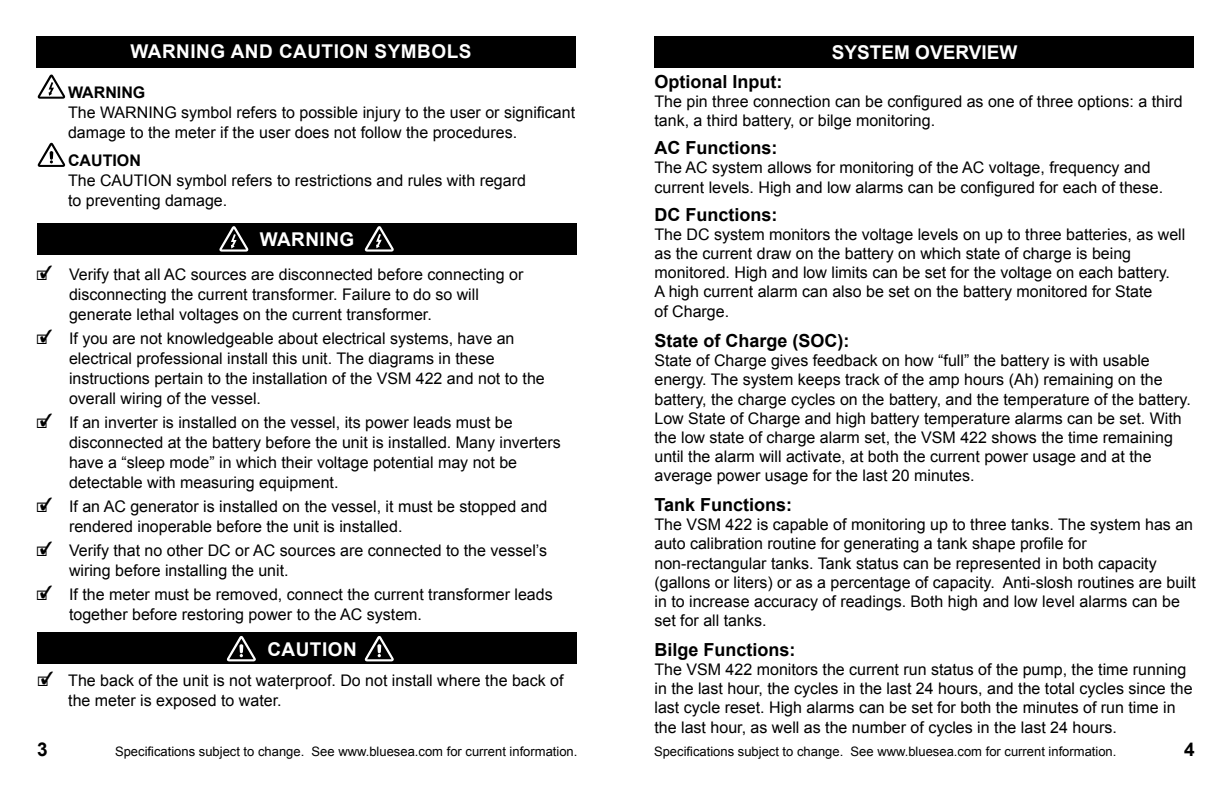
<style>
.page{position:relative;width:1224px;height:792px;background:#fff}
.page>*{position:absolute;margin:0;border:0;box-sizing:border-box;transform-origin:0 0}
.t1{font:700 19px "Arial";letter-spacing:.025em;color:#fff}
.t2{font:700 19px "Arial";color:#fff}
.t3{font:700 19px "Arial";color:#000}
.t4{font:700 18px "Arial";color:#000}
.t5{font:16px/19.2px "Arial";color:#000}
.t6{font:700 16px "Arial";color:#000}
.t7{font:13px "Arial";color:#000}
</style>
<div class="page">
<div style="left:36px;top:36px;width:540px;height:31px;background:#000"></div>
<div style="left:37px;top:633px;width:540px;height:31px;background:#000"></div>
<svg style="left:226px;top:636px;width:30px;height:26px"></svg>
<svg style="left:364px;top:636px;width:30px;height:26px"></svg>
<div style="left:37px;top:223px;width:540px;height:31px;background:#000"></div>
<svg style="left:219px;top:226px;width:30px;height:26px"></svg>
<svg style="left:364px;top:226px;width:30px;height:26px"></svg>
<svg style="left:37px;top:74px;width:29px;height:25px"></svg>
<svg style="left:37px;top:142px;width:29px;height:25px"></svg>
<div style="left:654px;top:36px;width:540px;height:31px;background:#000"></div>
<p class="t3" style="left:37px;top:739px;width:12px">3</p>
<p class="t1" style="left:130px;top:41px;width:342px">WARNING AND CAUTION SYMBOLS</p>
<p class="t6" style="left:68px;top:84px;width:79px">WARNING</p>
<p class="t5" style="left:68px;top:103px;width:509px;line-height:20px">The WARNING symbol refers to possible injury to the user or significant damage to the meter if the user does not follow the procedures.</p>
<p class="t6" style="left:68px;top:152px;width:74px">CAUTION</p>
<p class="t5" style="left:68px;top:171px;width:459px;line-height:20px">The CAUTION symbol refers to restrictions and rules with regard to preventing damage.</p>
<p class="t1" style="left:260px;top:228px;width:96px">WARNING</p>
<p class="t5" style="left:69px;top:264px;width:456px;line-height:20px">Verify that all AC sources are disconnected before connecting or disconnecting the current transformer. Failure to do so will generate lethal voltages on the current transformer.</p>
<p class="t5" style="left:69px;top:328px;width:477px;line-height:20px">If you are not knowledgeable about electrical systems, have an electrical professional install this unit. The diagrams in these instructions pertain to the installation of the VSM 422 and not to the overall wiring of the vessel.</p>
<p class="t5" style="left:69px;top:412px;width:493px;line-height:20px">If an inverter is installed on the vessel, its power leads must be disconnected at the battery before the unit is installed. Many inverters have a “sleep mode” in which their voltage potential may not be detectable with measuring equipment.</p>
<p class="t5" style="left:69px;top:496px;width:480px;line-height:20px">If an AC generator is installed on the vessel, it must be stopped and rendered inoperable before the unit is installed.</p>
<p class="t5" style="left:69px;top:540px;width:480px;line-height:20px">Verify that no other DC or AC sources are connected to the vessel’s wiring before installing the unit.</p>
<p class="t5" style="left:69px;top:584px;width:485px;line-height:20px">If the meter must be removed, connect the current transformer leads together before restoring power to the AC system.</p>
<p class="t1" style="left:267px;top:638px;width:91px">CAUTION</p>
<p class="t5" style="left:68px;top:671px;width:497px;line-height:20px">The back of the unit is not waterproof. Do not install where the back of the meter is exposed to water.</p>
<p class="t7" style="left:115px;top:744px;width:464px">Specifications subject to change. See www.bluesea.com for current information.</p>
<p class="t2" style="left:832px;top:41px;width:187px">SYSTEM OVERVIEW</p>
<p class="t4" style="left:655px;top:71px;width:129px">Optional Input:</p>
<p class="t5" style="left:655px;top:92px;width:530px">The pin three connection can be configured as one of three options: a third tank, a third battery, or bilge monitoring.</p>
<p class="t4" style="left:655px;top:138px;width:124px">AC Functions:</p>
<p class="t5" style="left:655px;top:158px;width:510px">The AC system allows for monitoring of the AC voltage, frequency and current levels. High and low alarms can be configured for each of these.</p>
<p class="t4" style="left:655px;top:204px;width:124px">DC Functions:</p>
<p class="t5" style="left:655px;top:225px;width:532px">The DC system monitors the voltage levels on up to three batteries, as well as the current draw on the battery on which state of charge is being monitored. High and low limits can be set for the voltage on each battery.<br>A high current alarm can also be set on the battery monitored for State<br>of Charge.</p>
<p class="t4" style="left:655px;top:331px;width:197px">State of Charge (SOC):</p>
<p class="t5" style="left:655px;top:351px;width:538px">State of Charge gives feedback on how “full” the battery is with usable energy. The system keeps track of the amp hours (Ah) remaining on the battery, the charge cycles on the battery, and the temperature of the battery.<br>Low State of Charge and high battery temperature alarms can be set. With the low state of charge alarm set, the VSM 422 shows the time remaining until the alarm will activate, at both the current power usage and at the average power usage for the last 20 minutes.</p>
<p class="t4" style="left:655px;top:495px;width:139px">Tank Functions:</p>
<p class="t5" style="left:655px;top:515px;width:543px">The VSM 422 is capable of monitoring up to three tanks. The system has an auto calibration routine for generating a tank shape profile for non-rectangular tanks. Tank status can be represented in both capacity (gallons or liters) or as a percentage of capacity. Anti-slosh routines are built in to increase accuracy of readings. Both high and low level alarms can be set for all tanks.</p>
<p class="t4" style="left:655px;top:639px;width:143px">Bilge Functions:</p>
<p class="t5" style="left:655px;top:660px;width:540px">The VSM 422 monitors the current run status of the pump, the time running in the last hour, the cycles in the last 24 hours, and the total cycles since the last cycle reset. High alarms can be set for both the minutes of run time in the last hour, as well as the number of cycles in the last 24 hours.</p>
<p class="t7" style="left:654px;top:744px;width:464px">Specifications subject to change. See www.bluesea.com for current information.</p>
<p class="t3" style="left:1184px;top:738px;width:12px">4</p>
</div>
